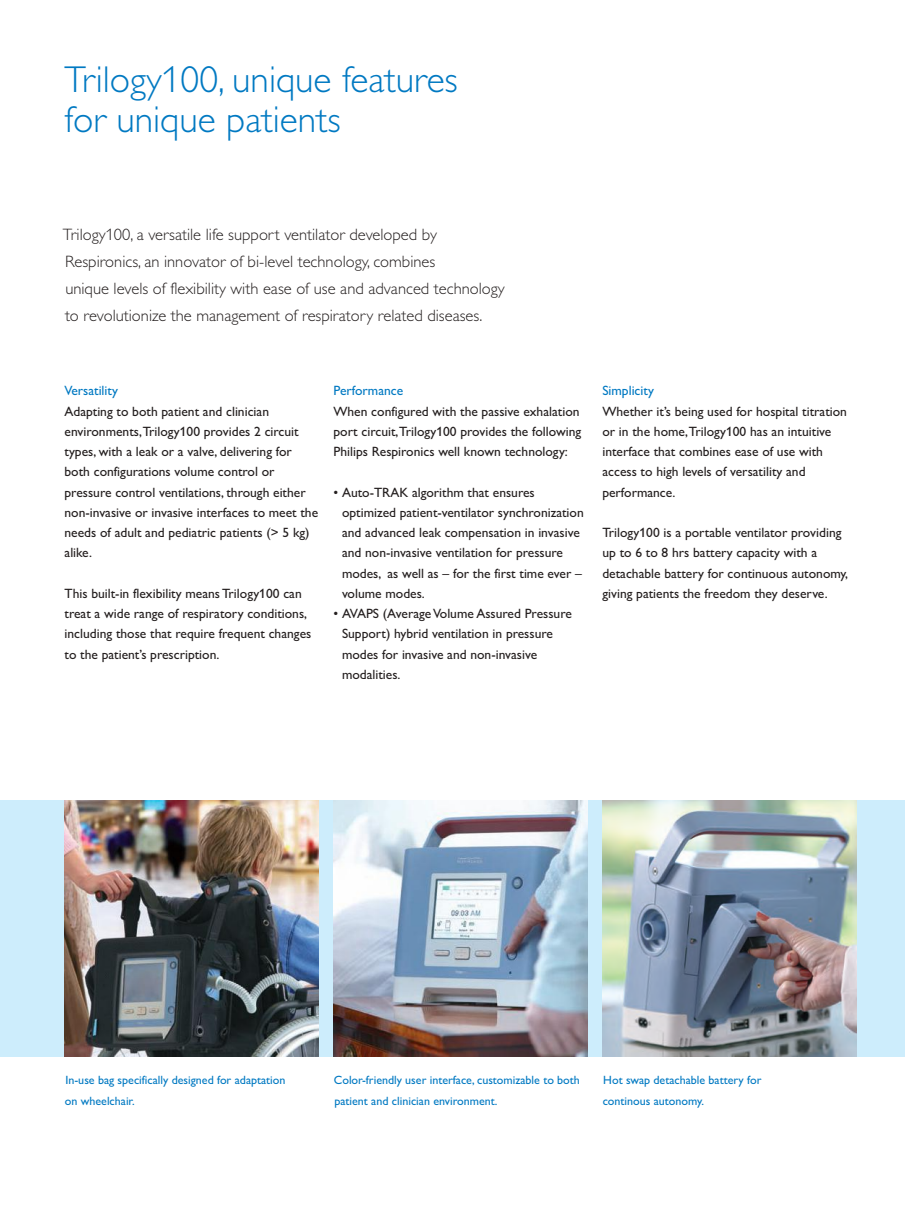
<style>
.page{position:relative;width:905px;height:1212px;background:#fff}
.page>*{position:absolute;margin:0;border:0;box-sizing:border-box;transform-origin:0 0}
.t1{font:300 37.5px/40.5px "Gill Sans Alt One";color:#0079c2}
.t2{font:300 16.5px/27px "Gill Sans Alt One";color:#241f1f}
.t3{font:13.5px/20.2px "Gill Sans Alt One";color:#241f1f}
.t4{font:13.5px "Gill Sans Alt One";color:#0079c2}
.t5{font:12px/20.2px "Gill Sans Alt One";color:#0079c2}
</style>
<div class="page">
<div style="left:1px;top:800px;width:903px;height:256px;background:#cdedfc"></div>
<img style="left:65px;top:800px;width:253px;height:256px">
<img style="left:333px;top:800px;width:254px;height:256px">
<img style="left:602px;top:800px;width:253px;height:256px">
<h1 class="t1" style="left:65px;top:59px;width:395px">Trilogy100, unique features for unique patients</h1>
<p class="t2" style="left:63px;top:221px;width:443px">Trilogy100, a versatile life support ventilator developed by Respironics, an innovator of bi-level technology, combines<br>unique levels of flexibility with ease of use and advanced technology to revolutionize the management of respiratory related diseases.</p>
<p class="t4" style="left:65px;top:381px;width:55px">Versatility</p>
<p class="t3" style="left:65px;top:401px;width:255px">Adapting to both patient and clinician environments,Trilogy100 provides 2 circuit types, with a leak or a valve, delivering for both configurations volume control or pressure control ventilations, through either non-invasive or invasive interfaces to meet the needs of adult and pediatric patients (&gt; 5 kg) alike.</p>
<p class="t3" style="left:65px;top:583px;width:248px">This built-in flexibility means Trilogy100 can treat a wide range of respiratory conditions, including those that require frequent changes to the patient’s prescription.</p>
<p class="t4" style="left:333px;top:381px;width:71px">Performance</p>
<p class="t3" style="left:333px;top:401px;width:249px">When configured with the passive exhalation port circuit,Trilogy100 provides the following<br>Philips Respironics well known technology:</p>
<p class="t3" style="left:342px;top:482px;width:243px;text-indent:-9px">• Auto-TRAK algorithm that ensures optimized patient-ventilator synchronization and advanced leak compensation in invasive and non-invasive ventilation for pressure modes, as well as – for the first time ever – volume modes.</p>
<p class="t3" style="left:342px;top:603px;width:231px;text-indent:-9px">• AVAPS (AverageVolume Assured Pressure Support) hybrid ventilation in pressure modes for invasive and non-invasive modalities.</p>
<p class="t4" style="left:602px;top:381px;width:53px">Simplicity</p>
<p class="t3" style="left:602px;top:401px;width:246px">Whether it’s being used for hospital titration or in the home,Trilogy100 has an intuitive interface that combines ease of use with access to high levels of versatility and performance.</p>
<p class="t3" style="left:602px;top:522px;width:247px">Trilogy100 is a portable ventilator providing up to 6 to 8 hrs battery capacity with a detachable battery for continuous autonomy, giving patients the freedom they deserve.</p>
<p class="t5" style="left:65px;top:1070px;width:222px">In-use bag specifically designed for adaptation on wheelchair.</p>
<p class="t5" style="left:334px;top:1070px;width:247px">Color-friendly user interface, customizable to both patient and clinician environment.</p>
<p class="t5" style="left:602px;top:1070px;width:160px">Hot swap detachable battery for continous autonomy.</p>
</div>
